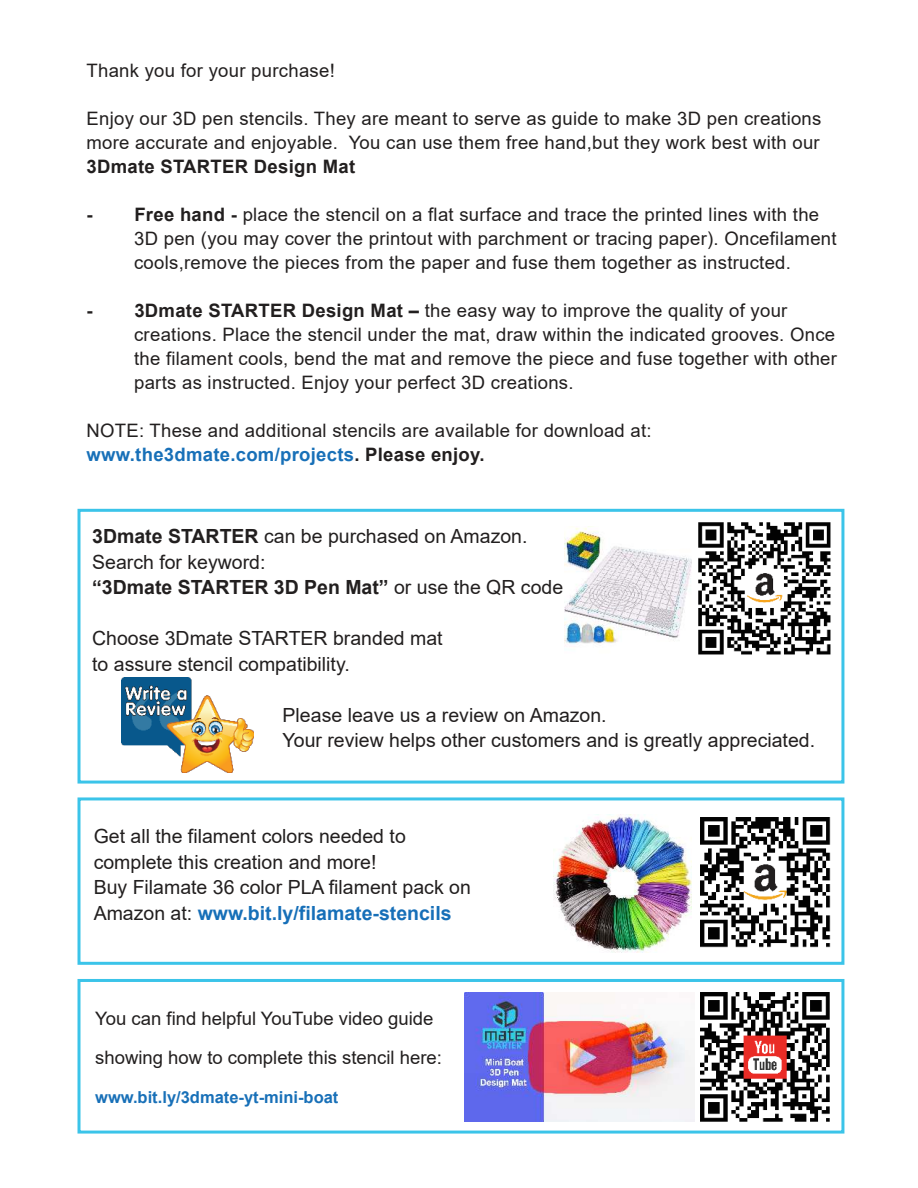
<style>
.page{position:relative;width:918px;height:1188px;background:#fff}
.page>*{position:absolute;margin:0;border:0;box-sizing:border-box;transform-origin:0 0}
.t1{font:19.5px/25.5px "Arial";color:#221f1f}
.t2{font:18.45px/24px "Arial";letter-spacing:.015em;color:#221f1f}
.t3{font:700 18.45px "Arial";letter-spacing:.015em;color:#221f1f}
.t4{font:700 16.5px "Arial";color:#1870b8}
.s1{font-weight:700}
.s2{font-weight:700;color:#1870b8}
.s3{font-weight:700;color:#166fb8}
</style>
<div class="page">
<div style="left:78px;top:509px;width:766px;height:275px;border:3px solid #3bc4e9"></div>
<div style="left:78px;top:979px;width:766px;height:155px;border:3px solid #3bc4e9"></div>
<div style="left:78px;top:797px;width:766px;height:168px;border:3px solid #3bc4e9"></div>
<img style="left:122px;top:678px;width:132px;height:94px">
<img style="left:553px;top:814px;width:139px;height:139px">
<img style="left:700px;top:817px;width:131px;height:131px">
<img style="left:698px;top:522px;width:133px;height:133px">
<img style="left:564px;top:526px;width:128px;height:118px">
<img style="left:694px;top:992px;width:136px;height:130px">
<img style="left:465px;top:993px;width:229px;height:129px">
<p class="t2" style="left:87px;top:60px;width:250px">Thank you for your purchase!</p>
<p class="t2" style="left:87px;top:108px;width:736px">Enjoy our 3D pen stencils. They are meant to serve as guide to make 3D pen creations more accurate and enjoyable. You can use them free hand,but they work best with our</p>
<p class="t3" style="left:87px;top:159px;width:270px">3Dmate STARTER Design Mat</p>
<p class="t2" style="left:134px;top:204px;width:704px;text-indent:-48px"><span class="s1">- Free hand -</span> place the stencil on a flat surface and trace the printed lines with the<br>3D pen (you may cover the printout with parchment or tracing paper). Oncefilament cools,remove the pieces from the paper and fuse them together as instructed.</p>
<p class="t2" style="left:134px;top:300px;width:704px;text-indent:-48px"><span class="s1">- 3Dmate STARTER Design Mat –</span> the easy way to improve the quality of your creations. Place the stencil under the mat, draw within the indicated grooves. Once the filament cools, bend the mat and remove the piece and fuse together with other parts as instructed. Enjoy your perfect 3D creations.</p>
<p class="t2" style="left:87px;top:420px;width:567px">NOTE: These and additional stencils are available for download at: <span class="s2">www.the3dmate.com/projects</span><span class="s1">. Please enjoy.</span></p>
<p class="t1" style="left:92px;top:526px;width:478px"><span class="s1">3Dmate STARTER</span> can be purchased on Amazon.<br>Search for keyword:<br><span class="s1">“3Dmate STARTER 3D Pen Mat”</span> or use the QR code:</p>
<p class="t1" style="left:92px;top:628px;width:352px">Choose 3Dmate STARTER branded mat to assure stencil compatibility.</p>
<p class="t1" style="left:283px;top:704px;width:534px">Please leave us a review on Amazon.<br>Your review helps other customers and is greatly appreciated.</p>
<p class="t1" style="left:94px;top:826px;width:379px">Get all the filament colors needed to complete this creation and more!<br>Buy Filamate 36 color PLA filament pack on Amazon at: <span class="s3">www.bit.ly/filamate-stencils</span></p>
<p class="t2" style="left:95px;top:1001px;width:348px;line-height:39px">You can find helpful YouTube video guide showing how to complete this stencil here:</p>
<p class="t4" style="left:95px;top:1091px;width:245px">www.bit.ly/3dmate-yt-mini-boat</p>
</div>
